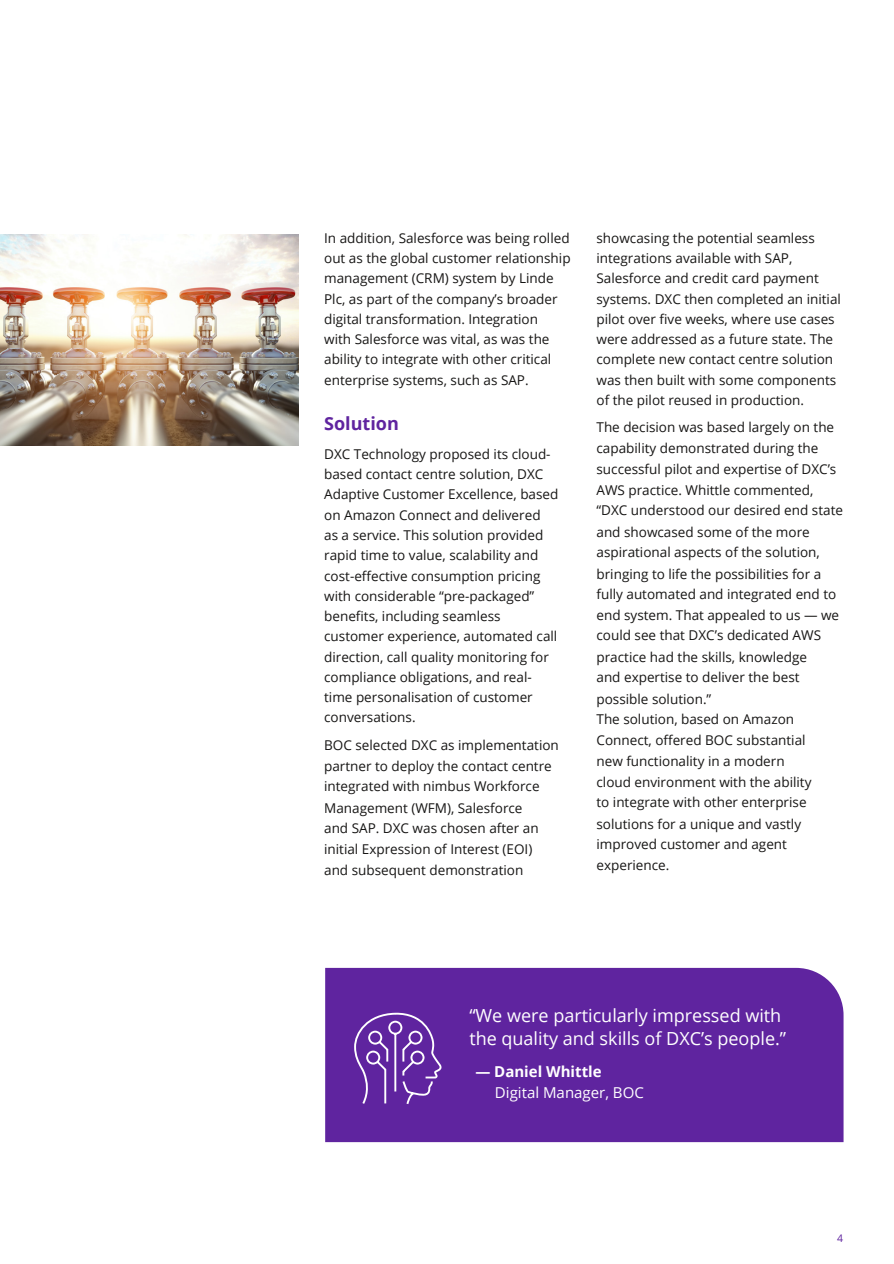
<style>
.page{position:relative;width:894px;height:1264px;background:#fff}
.page>*{position:absolute;margin:0;border:0;box-sizing:border-box;transform-origin:0 0}
.t1{font:18px/23.7px "Open Sans";color:#fff}
.t2{font:700 18px "Open Sans";color:#5f249f}
.t3{font:15px "Open Sans";color:#fff}
.t4{font:700 15px "Open Sans";color:#fff}
.t5{font:13.5px/20.2px "Open Sans";color:#171615}
.t6{font:10.5px "Open Sans";color:#5f249f}
</style>
<div class="page">
<div style="left:325px;top:967px;width:518px;height:175px;background:#5f249f"></div>
<svg style="left:354px;top:1012px;width:88px;height:92px;background:#7644ac"></svg>
<img style="left:0;top:234px;width:298px;height:212px">
<p class="t5" style="left:324px;top:227px;width:248px">In addition, Salesforce was being rolled out as the global customer relationship management (CRM) system by Linde Plc, as part of the company’s broader digital transformation. Integration</p>
<p class="t5" style="left:324px;top:329px;width:228px">with Salesforce was vital, as was the ability to integrate with other critical enterprise systems, such as SAP.</p>
<p class="t2" style="left:324px;top:411px;width:76px">Solution</p>
<p class="t5" style="left:324px;top:443px;width:236px">DXC Technology proposed its cloud&shy;based contact centre solution, DXC Adaptive Customer Excellence, based on Amazon Connect and delivered</p>
<p class="t5" style="left:324px;top:524px;width:221px">as a service. This solution provided rapid time to value, scalability and cost-effective consumption pricing with considerable “pre-packaged” benefits, including seamless</p>
<p class="t5" style="left:324px;top:626px;width:235px">customer experience, automated call direction, call quality monitoring for compliance obligations, and real-</p>
<p class="t5" style="left:324px;top:686px;width:210px">time personalisation of customer conversations.</p>
<p class="t5" style="left:324px;top:734px;width:236px">BOC selected DXC as implementation</p>
<p class="t5" style="left:324px;top:755px;width:229px">partner to deploy the contact centre</p>
<p class="t5" style="left:324px;top:775px;width:217px">integrated with nimbus Workforce</p>
<p class="t5" style="left:324px;top:797px;width:200px">Management (WFM), Salesforce</p>
<p class="t5" style="left:324px;top:817px;width:216px">and SAP. DXC was chosen after an</p>
<p class="t5" style="left:324px;top:838px;width:210px">initial Expression of Interest (EOI)</p>
<p class="t5" style="left:324px;top:859px;width:200px">and subsequent demonstration</p>
<p class="t5" style="left:596px;top:227px;width:246px">showcasing the potential seamless integrations available with SAP, Salesforce and credit card payment systems. DXC then completed an initial pilot over five weeks, where use cases were addressed as a future state. The complete new contact centre solution was then built with some components of the pilot reused in production.</p>
<p class="t5" style="left:596px;top:417px;width:239px">The decision was based largely on the</p>
<p class="t5" style="left:596px;top:438px;width:223px">capability demonstrated during the</p>
<p class="t5" style="left:596px;top:458px;width:241px">successful pilot and expertise of DXC’s</p>
<p class="t5" style="left:596px;top:480px;width:218px">AWS practice. Whittle commented,</p>
<p class="t5" style="left:596px;top:500px;width:248px">“DXC understood our desired end state</p>
<p class="t5" style="left:596px;top:521px;width:215px">and showcased some of the more</p>
<p class="t5" style="left:596px;top:541px;width:225px">aspirational aspects of the solution,</p>
<p class="t5" style="left:596px;top:563px;width:226px">bringing to life the possibilities for a</p>
<p class="t5" style="left:596px;top:583px;width:241px">fully automated and integrated end to</p>
<p class="t5" style="left:596px;top:605px;width:244px">end system. That appealed to us — we</p>
<p class="t5" style="left:596px;top:625px;width:226px">could see that DXC’s dedicated AWS</p>
<p class="t5" style="left:596px;top:646px;width:212px">practice had the skills, knowledge</p>
<p class="t5" style="left:596px;top:666px;width:204px">and expertise to deliver the best</p>
<p class="t5" style="left:596px;top:688px;width:116px">possible solution.”</p>
<p class="t5" style="left:596px;top:708px;width:199px">The solution, based on Amazon</p>
<p class="t5" style="left:596px;top:730px;width:210px">Connect, offered BOC substantial</p>
<p class="t5" style="left:596px;top:750px;width:189px">new functionality in a modern</p>
<p class="t5" style="left:596px;top:771px;width:216px">cloud environment with the ability</p>
<p class="t5" style="left:596px;top:791px;width:211px">to integrate with other enterprise</p>
<p class="t5" style="left:596px;top:813px;width:206px">solutions for a unique and vastly</p>
<p class="t5" style="left:596px;top:833px;width:192px">improved customer and agent</p>
<p class="t5" style="left:596px;top:854px;width:74px">experience.</p>
<p class="t1" style="left:469px;top:1002px;width:318px">“We were particularly impressed with the quality and skills of DXC’s people.”</p>
<p class="t4" style="left:475px;top:1061px;width:128px">— Daniel Whittle</p>
<p class="t3" style="left:495px;top:1081px;width:150px">Digital Manager, BOC</p>
<p class="t6" style="left:837px;top:1231px;width:7px">4</p>
</div>
